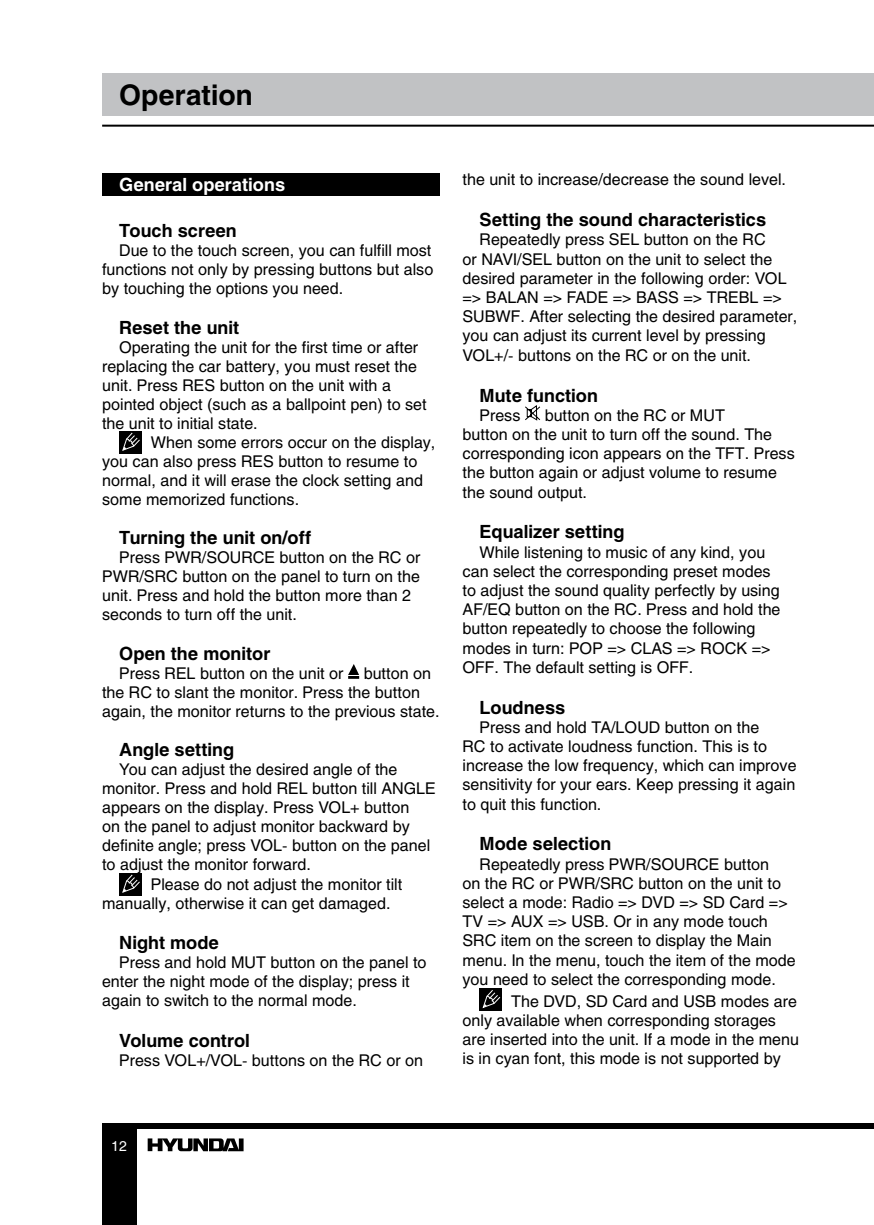
<style>
.page{position:relative;width:874px;height:1225px;background:#fff}
.page>*{position:absolute;margin:0;border:0;box-sizing:border-box;transform-origin:0 0}
.t1{font:700 28px "Helios";color:#000}
.t2{font:700 18px "Helios";color:#000}
.t3{font:700 18px "Helios";color:#fff}
.t4{font:16px/19.2px "Helios";color:#000}
.t5{font:14px "Helios";color:#fff}
</style>
<div class="page">
<hr style="left:102px;top:125px;width:771px;height:2px;background:#000">
<div style="left:102px;top:1122px;width:771px;height:6px;background:#000"></div>
<div style="left:102px;top:1123px;width:34px;height:102px;background:#000"></div>
<div style="left:102px;top:74px;width:771px;height:42px;background:#c1c2c4"></div>
<svg style="left:148px;top:1138px;width:95px;height:13px"></svg>
<div style="left:102px;top:173px;width:337px;height:23px;background:#000"></div>
<div style="left:119px;top:431px;width:23px;height:22px;background:#000"></div>
<svg style="left:122px;top:432px;width:18px;height:19px"></svg>
<svg style="left:348px;top:664px;width:11px;height:15px"></svg>
<div style="left:119px;top:873px;width:23px;height:22px;background:#000"></div>
<svg style="left:122px;top:874px;width:18px;height:19px"></svg>
<svg style="left:525px;top:405px;width:15px;height:16px"></svg>
<div style="left:479px;top:988px;width:23px;height:22px;background:#000"></div>
<svg style="left:482px;top:990px;width:19px;height:19px"></svg>
<h1 class="t1" style="left:119px;top:79px;width:135px">Operation</h1>
<p class="t3" style="left:119px;top:174px;width:167px">General operations</p>
<p class="t2" style="left:119px;top:220px;width:119px">Touch screen</p>
<p class="t4" style="left:102px;top:240px;width:332px;text-align:justify;text-indent:17px">Due to the touch screen, you can fulfill most functions not only by pressing buttons but also by touching the options you need.</p>
<p class="t2" style="left:119px;top:317px;width:121px">Reset the unit</p>
<p class="t4" style="left:102px;top:337px;width:326px;text-indent:17px">Operating the unit for the first time or after replacing the car battery, you must reset the unit. Press RES button on the unit with a pointed object (such as a ballpoint pen) to set the unit to initial state.</p>
<p class="t4" style="left:102px;top:432px;width:334px;text-indent:49px">When some errors occur on the display, you can also press RES button to resume to normal, and it will erase the clock setting and some memorized functions.</p>
<p class="t2" style="left:119px;top:527px;width:193px">Turning the unit on/off</p>
<p class="t4" style="left:102px;top:548px;width:319px;text-indent:17px">Press PWR/SOURCE button on the RC or PWR/SRC button on the panel to turn on the unit. Press and hold the button more than 2 seconds to turn off the unit.</p>
<p class="t2" style="left:119px;top:643px;width:153px">Open the monitor</p>
<p class="t4" style="left:119px;top:663px;width:226px">Press REL button on the unit or</p>
<p class="t4" style="left:102px;top:663px;width:339px;text-indent:261px">button on the RC to slant the monitor. Press the button again, the monitor returns to the previous state.</p>
<p class="t2" style="left:119px;top:739px;width:117px">Angle setting</p>
<p class="t4" style="left:119px;top:760px;width:279px">You can adjust the desired angle of the</p>
<p class="t4" style="left:102px;top:779px;width:335px">monitor. Press and hold REL button till ANGLE</p>
<p class="t4" style="left:102px;top:798px;width:308px">appears on the display. Press VOL+ button</p>
<p class="t4" style="left:102px;top:817px;width:309px">on the panel to adjust monitor backward by</p>
<p class="t4" style="left:102px;top:836px;width:329px">definite angle; press VOL- button on the panel</p>
<p class="t4" style="left:102px;top:855px;width:210px">to adjust the monitor forward.</p>
<p class="t4" style="left:151px;top:874px;width:253px">Please do not adjust the monitor tilt</p>
<p class="t4" style="left:102px;top:893px;width:290px">manually, otherwise it can get damaged.</p>
<p class="t2" style="left:119px;top:932px;width:101px">Night mode</p>
<p class="t4" style="left:102px;top:952px;width:326px;text-indent:17px">Press and hold MUT button on the panel to enter the night mode of the display; press it again to switch to the normal mode.</p>
<p class="t2" style="left:119px;top:1030px;width:132px">Volume control</p>
<p class="t4" style="left:119px;top:1050px;width:305px">Press VOL+/VOL- buttons on the RC or on</p>
<p class="t4" style="left:462px;top:170px;width:325px">the unit to increase/decrease the sound level.</p>
<p class="t2" style="left:479px;top:209px;width:288px">Setting the sound characteristics</p>
<p class="t4" style="left:462px;top:230px;width:336px;text-indent:17px">Repeatedly press SEL button on the RC<br>or NAVI/SEL button on the unit to select the desired parameter in the following order: VOL =&gt; BALAN =&gt; FADE =&gt; BASS =&gt; TREBL =&gt; SUBWF. After selecting the desired parameter, you can adjust its current level by pressing VOL+/- buttons on the RC or on the unit.</p>
<p class="t2" style="left:479px;top:384px;width:120px">Mute function</p>
<p class="t4" style="left:479px;top:405px;width:42px">Press</p>
<p class="t4" style="left:462px;top:405px;width:333px;text-indent:82px">button on the RC or MUT<br>button on the unit to turn off the sound. The corresponding icon appears on the TFT. Press the button again or adjust volume to resume the sound output.</p>
<p class="t2" style="left:479px;top:521px;width:146px">Equalizer setting</p>
<p class="t4" style="left:462px;top:542px;width:319px;text-indent:17px">While listening to music of any kind, you can select the corresponding preset modes to adjust the sound quality perfectly by using AF/EQ button on the RC. Press and hold the button repeatedly to choose the following modes in turn: POP =&gt; CLAS =&gt; ROCK =&gt; OFF. The default setting is OFF.</p>
<p class="t2" style="left:479px;top:696px;width:87px">Loudness</p>
<p class="t4" style="left:462px;top:717px;width:335px;text-indent:17px">Press and hold TA/LOUD button on the<br>RC to activate loudness function. This is to increase the low frequency, which can improve sensitivity for your ears. Keep pressing it again to quit this function.</p>
<p class="t2" style="left:479px;top:833px;width:133px">Mode selection</p>
<p class="t4" style="left:462px;top:854px;width:334px;text-indent:17px">Repeatedly press PWR/SOURCE button<br>on the RC or PWR/SRC button on the unit to select a mode: Radio =&gt; DVD =&gt; SD Card =&gt; TV =&gt; AUX =&gt; USB. Or in any mode touch SRC item on the screen to display the Main menu. In the menu, touch the item of the mode you need to select the corresponding mode.</p>
<p class="t4" style="left:462px;top:991px;width:338px;text-indent:49px">The DVD, SD Card and USB modes are only available when corresponding storages are inserted into the unit. If a mode in the menu is in cyan font, this mode is not supported by</p>
<p class="t5" style="left:111px;top:1138px;width:17px">12</p>
</div>
